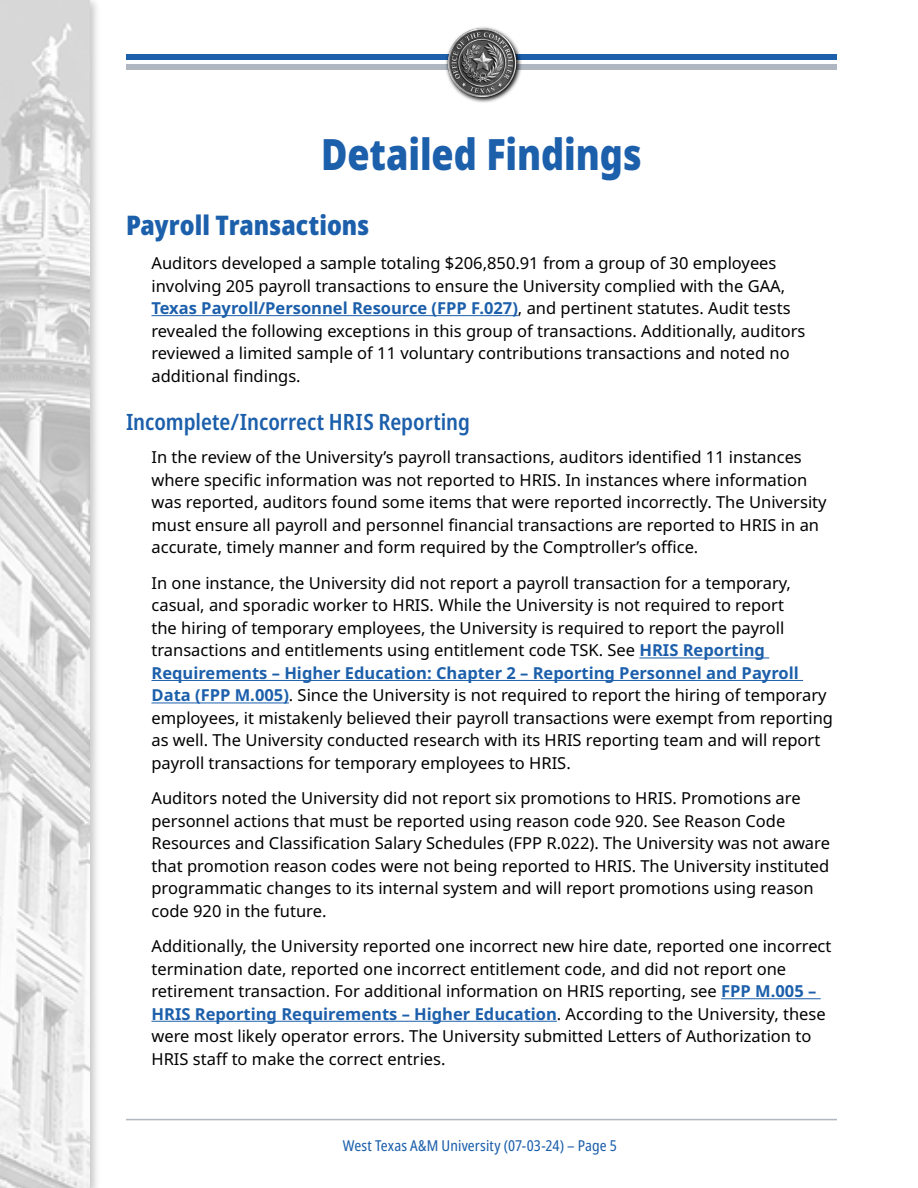
<style>
.page{position:relative;width:918px;height:1188px;background:#fff}
.page>*{position:absolute;margin:0;border:0;box-sizing:border-box;transform-origin:0 0}
.t1{font:900 43.2px "Noto Sans";letter-spacing:-.005em;color:#1c5fab;scale:.83 1}
.t2{font:900 condensed 27px "Noto Sans";color:#1c5fab}
.t3{font:600 condensed 22.5px "Noto Sans";color:#1c5fab}
.t4{font:16.5px/22.5px "Noto Sans";color:#000}
.t5{font:condensed 15px "Noto Sans";letter-spacing:.005em;color:#1c5fab}
.s1{font-weight:700;color:#1c5fab}
</style>
<div class="page">
<hr style="left:126px;top:1119px;width:711px;height:1px;background:#b0b7c1">
<div style="left:126px;top:54px;width:711px;height:5px;background:#1c5fab"></div>
<div style="left:126px;top:64px;width:711px;height:6px;background:#b0b7c1"></div>
<div style="left:0;top:0;width:101px;height:1188px;background:#000;opacity:.75"></div>
<img style="left:0;top:0;width:90px;height:1188px">
<svg style="left:474px;top:50px;width:48px;height:53px"></svg>
<img style="left:445px;top:27px;width:73px;height:74px">
<hr style="left:152px;top:315px;width:366px;height:1px;background:#1c5fab">
<hr style="left:639px;top:658px;width:130px;height:1px;background:#1c5fab">
<hr style="left:152px;top:680px;width:651px;height:1px;background:#1c5fab">
<hr style="left:152px;top:703px;width:137px;height:1px;background:#1c5fab">
<hr style="left:721px;top:998px;width:100px;height:1px;background:#1c5fab">
<hr style="left:152px;top:1021px;width:405px;height:1px;background:#1c5fab">
<h1 class="t1" style="left:321px;top:121px;width:388px">Detailed Findings</h1>
<h2 class="t2" style="left:126px;top:205px;width:245px">Payroll Transactions</h2>
<p class="t4" style="left:152px;top:252px;width:655px">Auditors developed a sample totaling $206,850.91 from a group of 30 employees involving 205 payroll transactions to ensure the University complied with the GAA, <span class="s1">Texas Payroll/Personnel Resource (FPP F.027)</span>, and pertinent statutes. Audit tests revealed the following exceptions in this group of transactions. Additionally, auditors reviewed a limited sample of 11 voluntary contributions transactions and noted no additional findings.</p>
<h3 class="t3" style="left:126px;top:405px;width:346px">Incomplete/Incorrect HRIS Reporting</h3>
<p class="t4" style="left:152px;top:447px;width:677px">In the review of the University’s payroll transactions, auditors identified 11 instances where specific information was not reported to HRIS. In instances where information was reported, auditors found some items that were reported incorrectly. The University must ensure all payroll and personnel financial transactions are reported to HRIS in an accurate, timely manner and form required by the Comptroller’s office.</p>
<p class="t4" style="left:152px;top:572px;width:683px">In one instance, the University did not report a payroll transaction for a temporary, casual, and sporadic worker to HRIS. While the University is not required to report<br>the hiring of temporary employees, the University is required to report the payroll transactions and entitlements using entitlement code TSK. See <span class="s1">HRIS Reporting Requirements – Higher Education: Chapter 2 – Reporting Personnel and Payroll Data (FPP M.005)</span>. Since the University is not required to report the hiring of temporary employees, it mistakenly believed their payroll transactions were exempt from reporting as well. The University conducted research with its HRIS reporting team and will report payroll transactions for temporary employees to HRIS.</p>
<p class="t4" style="left:152px;top:787px;width:680px">Auditors noted the University did not report six promotions to HRIS. Promotions are personnel actions that must be reported using reason code 920. See Reason Code Resources and Classification Salary Schedules (FPP R.022). The University was not aware that promotion reason codes were not being reported to HRIS. The University instituted programmatic changes to its internal system and will report promotions using reason code 920 in the future.</p>
<p class="t4" style="left:152px;top:935px;width:682px">Additionally, the University reported one incorrect new hire date, reported one incorrect termination date, reported one incorrect entitlement code, and did not report one retirement transaction. For additional information on HRIS reporting, see <span class="s1">FPP M.005 – HRIS Reporting Requirements – Higher Education</span>. According to the University, these were most likely operator errors. The University submitted Letters of Authorization to HRIS staff to make the correct entries.</p>
<p class="t5" style="left:343px;top:1135px;width:276px">West Texas A&amp;M University (07-03-24) – Page 5</p>
</div>
